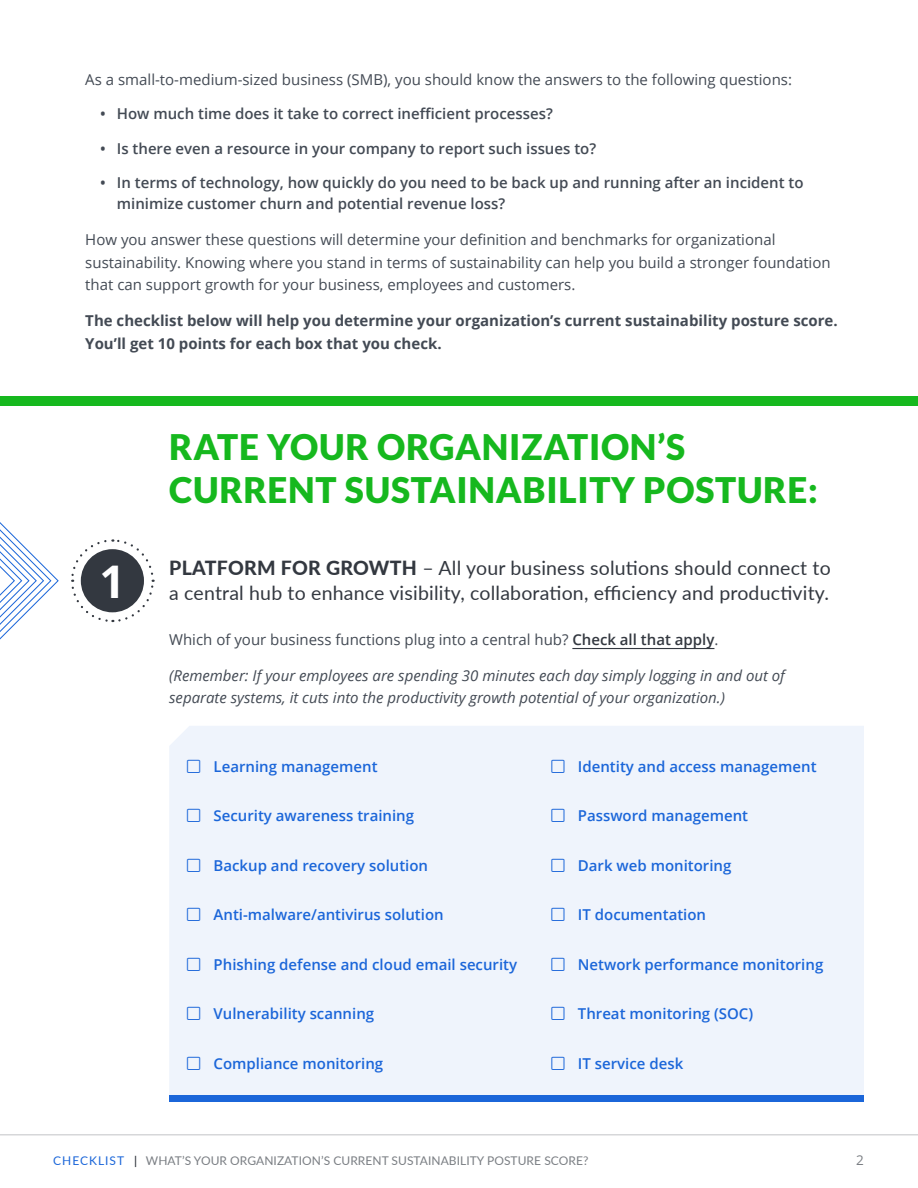
<style>
.page{position:relative;width:918px;height:1188px;background:#fff}
.page>*{position:absolute;margin:0;border:0;box-sizing:border-box;transform-origin:0 0}
.t1{font:700 45px "Open Sans";color:#fff}
.t2{font:900 35.25px/43.5px "Lato";letter-spacing:.02em;color:#16b81e}
.t3{font:19.5px/25.5px "Lato";letter-spacing:.01em;color:#333840}
.t4{font:15px/22.5px "Open Sans";color:#434a54}
.t5{font:600 15px "Open Sans";color:#1b66d9}
.t6{font:600 15px/21px "Open Sans";color:#434a54}
.t7{font:italic 15px/22.5px "Open Sans";color:#434a54}
.t8{font:700 15px/22.5px "Open Sans";color:#434a54}
.t9{font:13.5px "Open Sans";color:#7a7e83}
.t10{font:12px "Lato";letter-spacing:.005em;color:#7a7e83}
.s1{font-weight:800}
.s2{font-weight:600;color:#333840}
.s3{color:#1b66d9}
</style>
<div class="page">
<hr style="left:0;top:1134px;width:918px;height:2px;background:#d6d7d9">
<div style="left:169px;top:726px;width:695px;height:369px;background:#eff4fc"></div>
<hr style="left:572px;top:648px;width:142px;height:1px;background:#333840">
<svg style="left:71px;top:539px;width:84px;height:84px"></svg>
<div style="left:81px;top:549px;width:63px;height:63px;background:#333840;border-radius:50%"></div>
<div style="left:0;top:397px;width:918px;height:9px;background:#16b81e"></div>
<svg style="left:0;top:522px;width:59px;height:118px"></svg>
<div style="left:169px;top:1095px;width:695px;height:7px;background:#1b66d9"></div>
<svg style="left:187px;top:760px;width:13px;height:13px"></svg>
<svg style="left:187px;top:809px;width:13px;height:13px"></svg>
<svg style="left:187px;top:859px;width:13px;height:13px"></svg>
<svg style="left:187px;top:908px;width:13px;height:13px"></svg>
<svg style="left:187px;top:958px;width:13px;height:13px"></svg>
<svg style="left:187px;top:1007px;width:13px;height:13px"></svg>
<svg style="left:187px;top:1057px;width:13px;height:13px"></svg>
<svg style="left:551px;top:760px;width:14px;height:13px"></svg>
<svg style="left:551px;top:809px;width:14px;height:13px"></svg>
<svg style="left:551px;top:859px;width:14px;height:13px"></svg>
<svg style="left:551px;top:908px;width:14px;height:13px"></svg>
<svg style="left:551px;top:958px;width:14px;height:13px"></svg>
<svg style="left:551px;top:1007px;width:14px;height:13px"></svg>
<svg style="left:551px;top:1057px;width:14px;height:13px"></svg>
<p class="t4" style="left:85px;top:68px;width:708px">As a small-to-medium-sized business (SMB), you should know the answers to the following questions:</p>
<p class="t6" style="left:100px;top:103px;width:454px">• How much time does it take to correct inefficient processes?</p>
<p class="t6" style="left:100px;top:138px;width:497px">• Is there even a resource in your company to report such issues to?</p>
<p class="t6" style="left:117px;top:172px;width:688px;text-indent:-17px">• In terms of technology, how quickly do you need to be back up and running after an incident to minimize customer churn and potential revenue loss?</p>
<p class="t4" style="left:85px;top:228px;width:747px">How you answer these questions will determine your definition and benchmarks for organizational sustainability. Knowing where you stand in terms of sustainability can help you build a stronger foundation that can support growth for your business, employees and customers.</p>
<p class="t8" style="left:85px;top:309px;width:754px">The checklist below will help you determine your organization’s current sustainability posture score.<br>You’ll get 10 points for each box that you check.</p>
<h2 class="t2" style="left:169px;top:424px;width:650px">RATE YOUR ORGANIZATION’S<br>CURRENT SUSTAINABILITY POSTURE:</h2>
<h1 class="t1" style="left:100px;top:550px;width:27px">1</h1>
<h3 class="t3" style="left:169px;top:554px;width:663px"><span class="s1">PLATFORM FOR GROWTH</span> – All your business solutions should connect to a central hub to enhance visibility, collaboration, efficiency and productivity.</h3>
<p class="t4" style="left:169px;top:628px;width:551px">Which of your business functions plug into a central hub? <span class="s2">Check all that apply</span>.</p>
<p class="t7" style="left:169px;top:664px;width:617px">(Remember: If your employees are spending 30 minutes each day simply logging in and out of separate systems, it cuts into the productivity growth potential of your organization.)</p>
<p class="t5" style="left:214px;top:756px;width:166px">Learning management</p>
<p class="t5" style="left:214px;top:806px;width:202px">Security awareness training</p>
<p class="t5" style="left:214px;top:855px;width:216px">Backup and recovery solution</p>
<p class="t5" style="left:214px;top:905px;width:232px">Anti-malware/antivirus solution</p>
<p class="t5" style="left:214px;top:954px;width:305px">Phishing defense and cloud email security</p>
<p class="t5" style="left:214px;top:1004px;width:162px">Vulnerability scanning</p>
<p class="t5" style="left:214px;top:1053px;width:171px">Compliance monitoring</p>
<p class="t5" style="left:578px;top:756px;width:240px">Identity and access management</p>
<p class="t5" style="left:578px;top:806px;width:172px">Password management</p>
<p class="t5" style="left:578px;top:855px;width:155px">Dark web monitoring</p>
<p class="t5" style="left:578px;top:905px;width:130px">IT documentation</p>
<p class="t5" style="left:578px;top:954px;width:247px">Network performance monitoring</p>
<p class="t5" style="left:578px;top:1004px;width:177px">Threat monitoring (SOC)</p>
<p class="t5" style="left:578px;top:1053px;width:107px">IT service desk</p>
<p class="t10" style="left:53px;top:1152px;width:537px"><span class="s3">CHECKLIST</span> <span class="s2">|</span> WHAT’S YOUR ORGANIZATION’S CURRENT SUSTAINABILITY POSTURE SCORE?</p>
<p class="t9" style="left:856px;top:1151px;width:9px">2</p>
</div>
